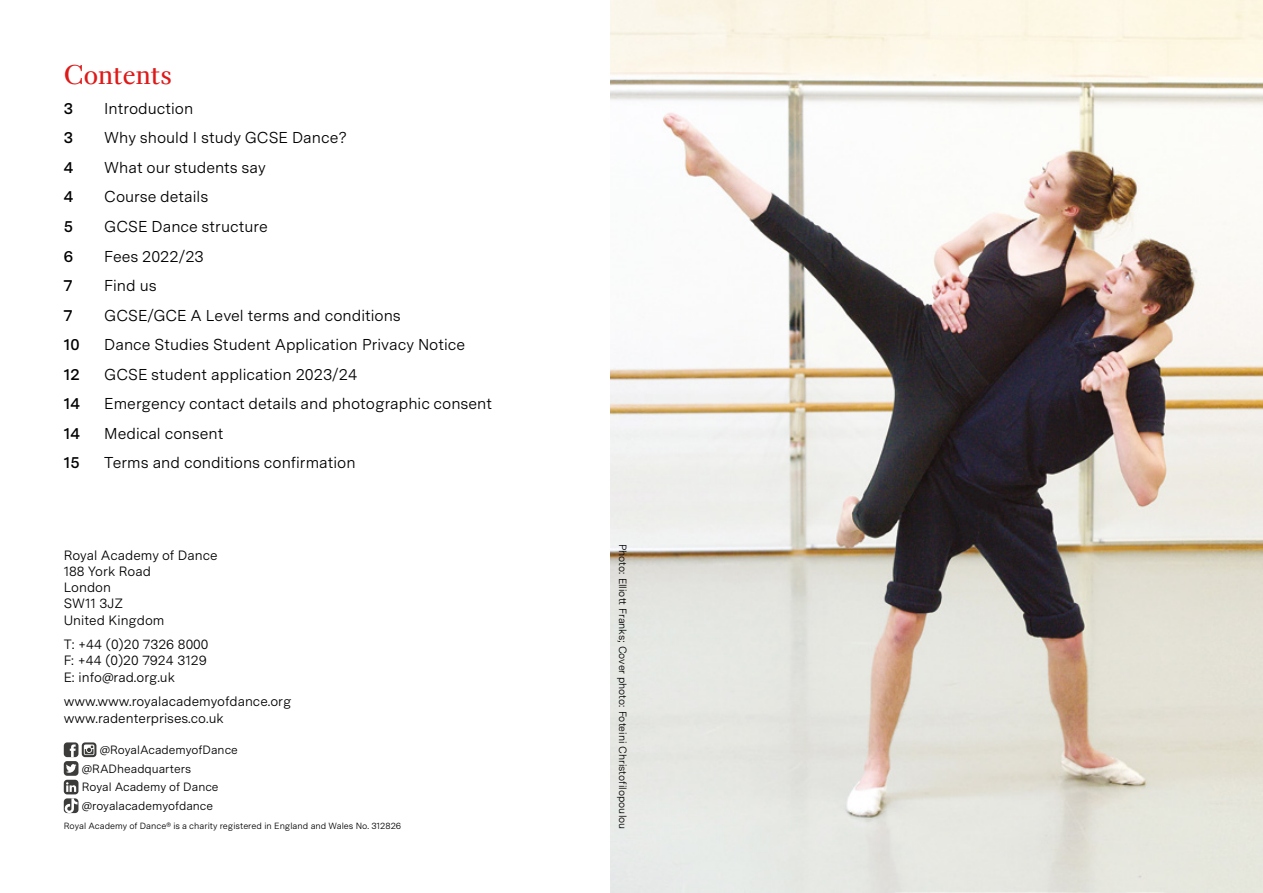
<style>
.page{position:relative;width:1263px;height:893px;background:#fff}
.page>*{position:absolute;margin:0;border:0;box-sizing:border-box;transform-origin:0 0}
.t1{font:27px "RAD Serif Swash";letter-spacing:-.01em;color:#de1919}
.t2{font:15.75px "RAD Sans";color:#000}
.t3{font:700 15.75px "RAD Sans";color:#000}
.t4{font:13.5px/16.2px "RAD Sans";color:#000}
.t5{font:12px/18.6px "RAD Sans";color:#000}
.t6{font:10.5px "RAD Sans";color:#000}
.t7{font:9px "RAD Sans";color:#000}
</style>
<div class="page">
<img style="left:610px;top:0;width:653px;height:893px">
<div style="left:64px;top:742px;width:14px;height:15px;background:#3c3c3b;border-radius:3px"></div>
<svg style="left:70px;top:744px;width:6px;height:13px"></svg>
<svg style="left:82px;top:742px;width:14px;height:15px"></svg>
<svg style="left:84px;top:744px;width:10px;height:11px"></svg>
<div style="left:64px;top:761px;width:14px;height:15px;background:#3c3c3b;border-radius:3px"></div>
<svg style="left:66px;top:764px;width:10px;height:9px"></svg>
<div style="left:64px;top:780px;width:14px;height:14px;background:#3c3c3b;border-radius:3px"></div>
<svg style="left:66px;top:782px;width:10px;height:10px"></svg>
<svg style="left:65px;top:798px;width:13px;height:15px"></svg>
<h1 class="t1" style="left:64px;top:59px;width:110px">Contents</h1>
<p class="t3" style="left:64px;top:97px;width:11px">3</p>
<p class="t2" style="left:104px;top:97px;width:91px">Introduction</p>
<p class="t3" style="left:64px;top:126px;width:11px">3</p>
<p class="t2" style="left:104px;top:126px;width:244px">Why should I study GCSE Dance?</p>
<p class="t3" style="left:64px;top:156px;width:11px">4</p>
<p class="t2" style="left:104px;top:156px;width:163px">What our students say</p>
<p class="t3" style="left:64px;top:185px;width:11px">4</p>
<p class="t2" style="left:104px;top:185px;width:106px">Course details</p>
<p class="t3" style="left:64px;top:215px;width:11px">5</p>
<p class="t2" style="left:104px;top:215px;width:165px">GCSE Dance structure</p>
<p class="t3" style="left:64px;top:244px;width:11px">6</p>
<p class="t2" style="left:104px;top:244px;width:101px">Fees 2022/23</p>
<p class="t3" style="left:64px;top:274px;width:10px">7</p>
<p class="t2" style="left:104px;top:274px;width:54px">Find us</p>
<p class="t3" style="left:64px;top:303px;width:10px">7</p>
<p class="t2" style="left:104px;top:303px;width:298px">GCSE/GCE A Level terms and conditions</p>
<p class="t3" style="left:64px;top:333px;width:17px">10</p>
<p class="t2" style="left:104px;top:333px;width:362px">Dance Studies Student Application Privacy Notice</p>
<p class="t3" style="left:64px;top:363px;width:17px">12</p>
<p class="t2" style="left:104px;top:362px;width:255px">GCSE student application 2023/24</p>
<p class="t3" style="left:64px;top:392px;width:18px">14</p>
<p class="t2" style="left:104px;top:392px;width:389px">Emergency contact details and photographic consent</p>
<p class="t3" style="left:64px;top:422px;width:18px">14</p>
<p class="t2" style="left:104px;top:421px;width:121px">Medical consent</p>
<p class="t3" style="left:64px;top:451px;width:17px">15</p>
<p class="t2" style="left:104px;top:451px;width:253px">Terms and conditions confirmation</p>
<p class="t4" style="left:64px;top:546px;width:155px">Royal Academy of Dance<br>188 York Road<br>London<br>SW11 3JZ<br>United Kingdom</p>
<p class="t4" style="left:64px;top:636px;width:146px">T: +44 (0)20 7326 8000<br>F: +44 (0)20 7924 3129<br>E: info@rad.org.uk</p>
<p class="t4" style="left:64px;top:693px;width:229px">www.www.royalacademyofdance.org www.radenterprises.co.uk</p>
<p class="t5" style="left:82px;top:740px;width:158px;text-indent:18px">@RoyalAcademyofDance @RADheadquarters<br>Royal Academy of Dance @royalacademyofdance</p>
<p class="t7" style="left:64px;top:819px;width:339px">Royal Academy of Dance® is a charity registered in England and Wales No. 312826</p>
<p class="t6" style="left:631px;top:544px;width:287px;rotate:90deg">Photo: Elliott Franks; Cover photo: Foteini Christofilopoulou</p>
</div>
